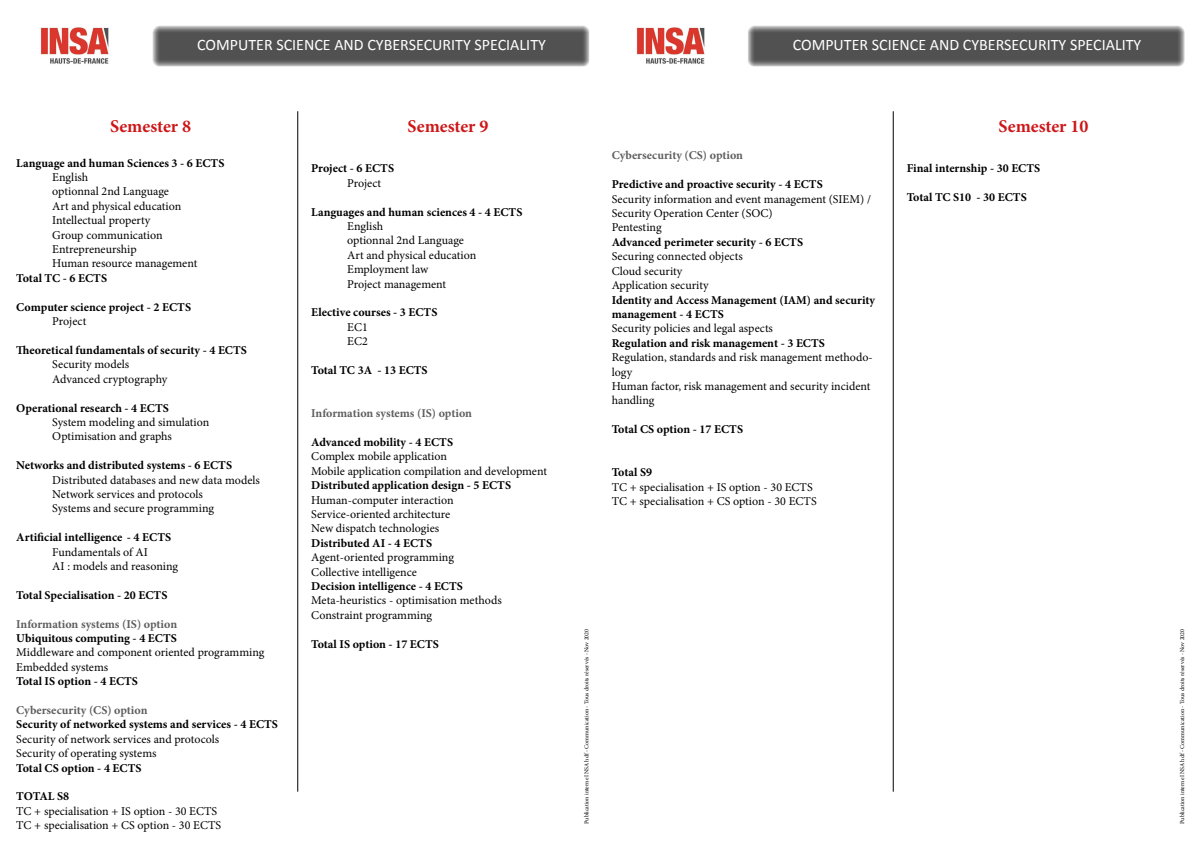
<style>
.page{position:relative;width:1191px;height:842px;background:#fff}
.page>*{position:absolute;margin:0;border:0;box-sizing:border-box;transform-origin:0 0}
.t1{font:700 18px "Minion Pro";letter-spacing:-.005em;color:#cd1719}
.t2{font:16px "Calibri";color:#fff}
.t3{font:12px/14.4px "Minion Pro";color:#000}
.t4{font:700 12px/14.4px "Minion Pro";color:#000}
.t5{font:700 12px "Minion Pro";letter-spacing:-.005em;color:#5f5e5e}
.t6{font:6px "Minion Pro";color:#000}
</style>
<div class="page">
<img style="left:40px;top:27px;width:69px;height:37px">
<div style="left:152px;top:25px;width:437px;height:41px;background:#515151;border:4px solid #515151"></div>
<hr style="left:297px;top:111px;width:1px;height:681px;background:#000">
<img style="left:636px;top:27px;width:69px;height:37px">
<div style="left:747px;top:25px;width:437px;height:41px;background:#515151;border:4px solid #515151"></div>
<hr style="left:892px;top:111px;width:1px;height:681px;background:#000">
<h2 class="t2" style="left:197px;top:34px;width:350px">COMPUTER SCIENCE AND CYBERSECURITY SPECIALITY</h2>
<h1 class="t1" style="left:110px;top:114px;width:82px">Semester 8</h1>
<p class="t4" style="left:16px;top:155px;width:210px">Language and human Sciences 3 - 6 ECTS</p>
<p class="t3" style="left:52px;top:170px;width:146px">English<br>optionnal 2nd Language<br>Art and physical education<br>Intellectual property<br>Group communication<br>Entrepreneurship<br>Human resource management</p>
<p class="t4" style="left:16px;top:271px;width:92px">Total TC - 6 ECTS</p>
<p class="t4" style="left:16px;top:299px;width:176px">Computer science project - 2 ECTS</p>
<p class="t3" style="left:52px;top:314px;width:36px">Project</p>
<p class="t4" style="left:16px;top:343px;width:232px">Theoretical fundamentals of security - 4 ECTS</p>
<p class="t3" style="left:52px;top:357px;width:117px">Security models<br>Advanced cryptography</p>
<p class="t4" style="left:16px;top:400px;width:154px">Operational research - 4 ECTS</p>
<p class="t3" style="left:52px;top:415px;width:159px">System modeling and simulation<br>Optimisation and graphs</p>
<p class="t4" style="left:16px;top:458px;width:217px">Networks and distributed systems - 6 ECTS</p>
<p class="t3" style="left:52px;top:472px;width:209px">Distributed databases and new data models<br>Network services and protocols<br>Systems and secure programming</p>
<p class="t4" style="left:16px;top:530px;width:156px">Artificial intelligence - 4 ECTS</p>
<p class="t3" style="left:52px;top:544px;width:127px">Fundamentals of AI<br>AI : models and reasoning</p>
<p class="t4" style="left:16px;top:587px;width:153px">Total Specialisation - 20 ECTS</p>
<p class="t5" style="left:16px;top:615px;width:162px">Information systems (IS) option</p>
<p class="t4" style="left:16px;top:631px;width:162px">Ubiquitous computing - 4 ECTS</p>
<p class="t3" style="left:16px;top:645px;width:250px">Middleware and component oriented programming<br>Embedded systems</p>
<p class="t4" style="left:16px;top:674px;width:123px">Total IS option - 4 ECTS</p>
<p class="t5" style="left:16px;top:702px;width:133px">Cybersecurity (CS) option</p>
<p class="t4" style="left:16px;top:717px;width:263px">Security of networked systems and services - 4 ECTS</p>
<p class="t3" style="left:16px;top:732px;width:204px">Security of network services and protocols<br>Security of operating systems</p>
<p class="t4" style="left:16px;top:760px;width:127px">Total CS option - 4 ECTS</p>
<p class="t4" style="left:16px;top:789px;width:54px">TOTAL S8</p>
<p class="t3" style="left:16px;top:804px;width:206px">TC + specialisation + IS option - 30 ECTS<br>TC + specialisation + CS option - 30 ECTS</p>
<h1 class="t1" style="left:407px;top:114px;width:82px">Semester 9</h1>
<p class="t4" style="left:311px;top:161px;width:84px">Project - 6 ECTS</p>
<p class="t3" style="left:347px;top:176px;width:36px">Project</p>
<p class="t4" style="left:311px;top:204px;width:213px">Languages and human sciences 4 - 4 ECTS</p>
<p class="t3" style="left:347px;top:219px;width:130px">English<br>optionnal 2nd Language<br>Art and physical education<br>Employment law<br>Project management</p>
<p class="t4" style="left:311px;top:305px;width:128px">Elective courses - 3 ECTS</p>
<p class="t3" style="left:347px;top:320px;width:22px">EC1<br>EC2</p>
<p class="t4" style="left:311px;top:363px;width:118px">Total TC 3A - 13 ECTS</p>
<p class="t5" style="left:311px;top:405px;width:162px">Information systems (IS) option</p>
<p class="t4" style="left:311px;top:435px;width:143px">Advanced mobility - 4 ECTS</p>
<p class="t3" style="left:311px;top:449px;width:237px">Complex mobile application<br>Mobile application compilation and development</p>
<p class="t4" style="left:311px;top:478px;width:201px">Distributed application design - 5 ECTS</p>
<p class="t3" style="left:311px;top:493px;width:144px">Human-computer interaction<br>Service-oriented architecture<br>New dispatch technologies</p>
<p class="t4" style="left:311px;top:536px;width:122px">Distributed AI - 4 ECTS</p>
<p class="t3" style="left:311px;top:550px;width:144px">Agent-oriented programming<br>Collective intelligence</p>
<p class="t4" style="left:311px;top:579px;width:153px">Decision intelligence - 4 ECTS</p>
<p class="t3" style="left:311px;top:593px;width:192px">Meta-heuristics - optimisation methods<br>Constraint programming</p>
<p class="t4" style="left:311px;top:636px;width:129px">Total IS option - 17 ECTS</p>
<h2 class="t2" style="left:792px;top:34px;width:350px">COMPUTER SCIENCE AND CYBERSECURITY SPECIALITY</h2>
<p class="t5" style="left:612px;top:147px;width:133px">Cybersecurity (CS) option</p>
<p class="t4" style="left:612px;top:177px;width:212px">Predictive and proactive security - 4 ECTS</p>
<p class="t3" style="left:612px;top:192px;width:261px">Security information and event management (SIEM) /<br>Security Operation Center (SOC)<br>Pentesting</p>
<p class="t4" style="left:612px;top:235px;width:193px">Advanced perimeter security - 6 ECTS</p>
<p class="t3" style="left:612px;top:249px;width:132px">Securing connected objects<br>Cloud security<br>Application security</p>
<p class="t4" style="left:612px;top:292px;width:265px">Identity and Access Management (IAM) and security management - 4 ECTS</p>
<p class="t3" style="left:612px;top:321px;width:163px">Security policies and legal aspects</p>
<p class="t4" style="left:612px;top:335px;width:215px">Regulation and risk management - 3 ECTS</p>
<p class="t3" style="left:612px;top:350px;width:262px">Regulation, standards and risk management methodo&shy;logy<br>Human factor, risk management and security incident handling</p>
<p class="t4" style="left:612px;top:422px;width:133px">Total CS option - 17 ECTS</p>
<p class="t4" style="left:612px;top:465px;width:42px">Total S9</p>
<p class="t3" style="left:612px;top:480px;width:206px">TC + specialisation + IS option - 30 ECTS<br>TC + specialisation + CS option - 30 ECTS</p>
<h1 class="t1" style="left:998px;top:114px;width:91px">Semester 10</h1>
<p class="t4" style="left:906px;top:161px;width:135px">Final internship - 30 ECTS</p>
<p class="t4" style="left:906px;top:190px;width:121px">Total TC S10 - 30 ECTS</p>
<p class="t6" style="left:582px;top:824px;width:197px;rotate:-90deg">Publication interne INSA hdf - Communication - Tous droits réservés - Nov 2020</p>
<p class="t6" style="left:1178px;top:824px;width:197px;rotate:-90deg">Publication interne INSA hdf - Communication - Tous droits réservés - Nov 2020</p>
</div>
